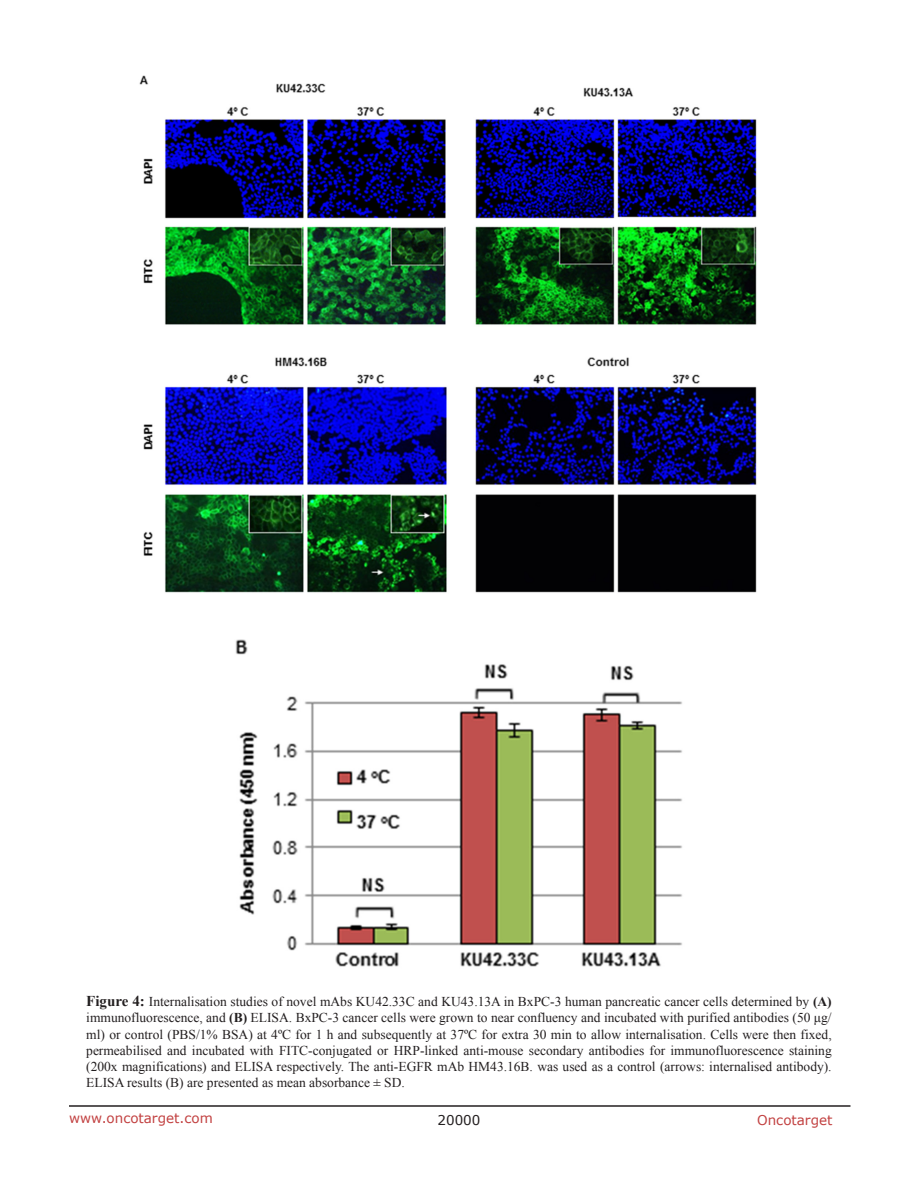
<style>
.page{position:relative;width:918px;height:1188px;background:#fff}
.page>*{position:absolute;margin:0;border:0;box-sizing:border-box;transform-origin:0 0}
.figuretext{font:13.5px/16.2px "Times New Roman";color:#231f20;text-align:justify}
.t1{font:13.5px "Verdana";color:#c24141}
.t2{font:13.5px "Verdana";color:#231f20}
.s1{font-weight:700;font-size:15px}
.s2{font-weight:700}
</style>
<div class="page">
<hr style="left:69px;top:1105px;width:781px;height:2px;background:#231f20">
<img style="left:139px;top:75px;width:618px;height:518px">
<img style="left:235px;top:640px;width:447px;height:327px">
<p class="figuretext" style="left:86px;top:993px;width:747px"><span class="s1">Figure 4:</span> Internalisation studies of novel mAbs KU42.33C and KU43.13A in BxPC-3 human pancreatic cancer cells determined by <span class="s2">(A) </span>immunofluorescence, and <span class="s2">(B)</span> ELISA. BxPC-3 cancer cells were grown to near confluency and incubated with purified antibodies (50 μg/ ml) or control (PBS/1% BSA) at 4ºC for 1 h and subsequently at 37ºC for extra 30 min to allow internalisation. Cells were then fixed, permeabilised and incubated with FITC-conjugated or HRP-linked anti-mouse secondary antibodies for immunofluorescence staining (200x magnifications) and ELISA respectively. The anti-EGFR mAb HM43.16B. was used as a control (arrows: internalised antibody).<br>ELISA results (B) are presented as mean absorbance ± SD.</p>
<p class="t1" style="left:69px;top:1109px;width:145px">www.oncotarget.com</p>
<p class="t2" style="left:438px;top:1111px;width:44px">20000</p>
<p class="t1" style="left:757px;top:1111px;width:77px">Oncotarget</p>
</div>
